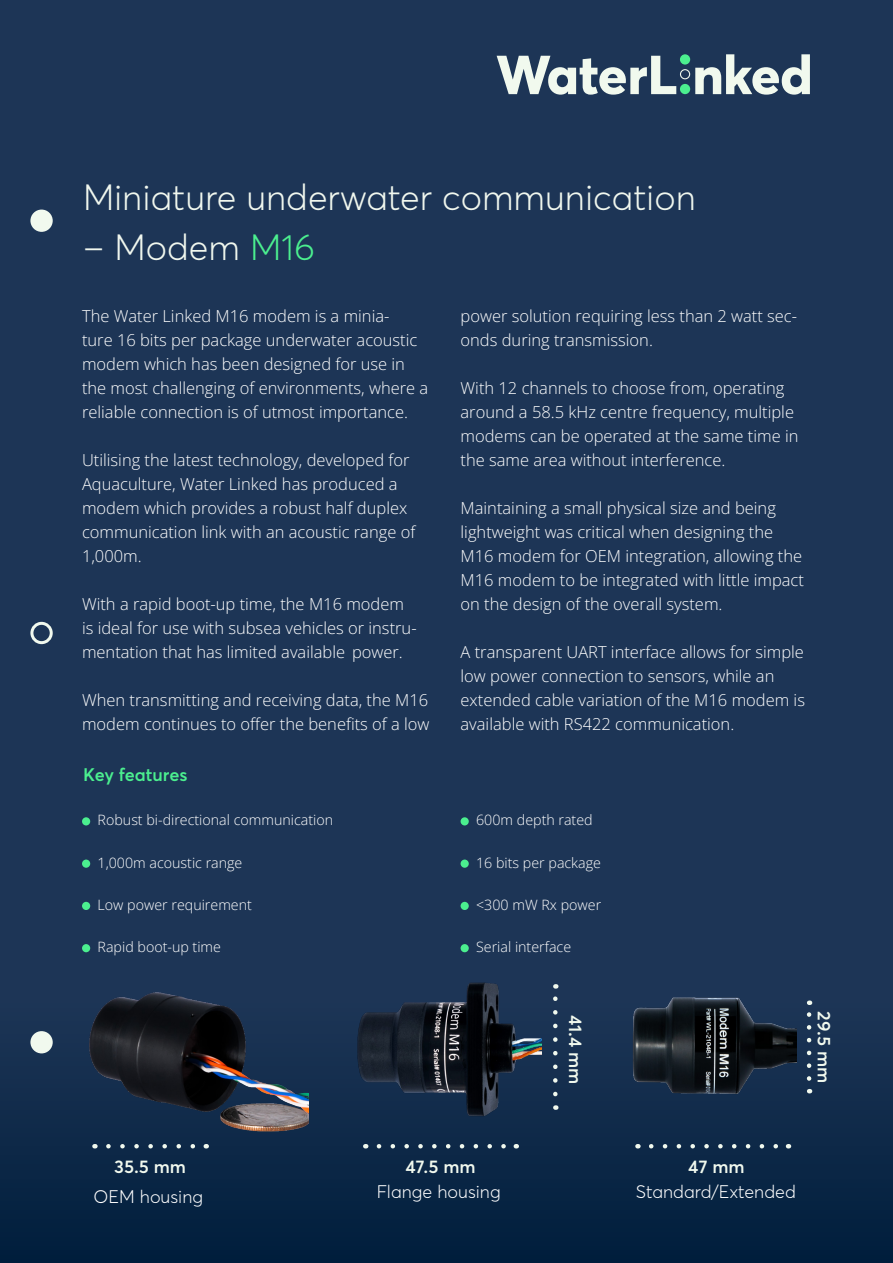
<style>
.page{position:relative;width:893px;height:1263px;background:#1d3556}
.page>*{position:absolute;margin:0;border:0;box-sizing:border-box;transform-origin:0 0}
.Tittel{font:300 36px "Averta";color:#f0f7ee}
.t1{font:300 18px "Averta";color:#fff}
.Brødtekst_fremside{font:600 18px "Averta";color:#f1f9ee}
.Brødtekst_fremside-2{font:600 18px "Averta";color:#4bef8f}
.t2{font:16.5px/24px "Open Sans";color:#fff}
.Ingress{font:14.25px "Open Sans";color:#fff}
.s1{color:#4bef8f}
</style>
<div class="page">
<div style="left:0;top:1004px;width:893px;height:259px;background:linear-gradient(to bottom,#1e3656,#001e3c)"></div>
<svg style="left:553px;top:984px;width:5px;height:110px"></svg>
<img style="left:326px;top:982px;width:216px;height:144px">
<svg style="left:379px;top:1144px;width:130px;height:4px"></svg>
<div style="left:461px;top:817px;width:8px;height:8px;background:#4bef8f;border-radius:50%"></div>
<div style="left:461px;top:859px;width:8px;height:9px;background:#4bef8f;border-radius:50%"></div>
<div style="left:461px;top:902px;width:8px;height:8px;background:#4bef8f;border-radius:50%"></div>
<div style="left:461px;top:944px;width:8px;height:8px;background:#4bef8f;border-radius:50%"></div>
<div style="left:30px;top:622px;width:23px;height:22px;border:3px solid #f1f9ee;border-radius:50%"></div>
<div style="left:30px;top:210px;width:23px;height:22px;background:#f1f9ee;border-radius:50%"></div>
<div style="left:30px;top:1031px;width:23px;height:22px;background:#f1f9ee;border-radius:50%"></div>
<svg style="left:651px;top:1144px;width:130px;height:4px"></svg>
<svg style="left:807px;top:1000px;width:4px;height:78px"></svg>
<svg style="left:108px;top:1144px;width:91px;height:4px"></svg>
<svg style="left:497px;top:54px;width:313px;height:41px"></svg>
<img style="left:622px;top:997px;width:174px;height:98px">
<img style="left:42px;top:992px;width:266px;height:141px">
<div style="left:82px;top:817px;width:8px;height:8px;background:#4bef8f;border-radius:50%"></div>
<div style="left:82px;top:859px;width:8px;height:9px;background:#4bef8f;border-radius:50%"></div>
<div style="left:82px;top:902px;width:8px;height:8px;background:#4bef8f;border-radius:50%"></div>
<div style="left:82px;top:944px;width:8px;height:8px;background:#4bef8f;border-radius:50%"></div>
<p class="Tittel" style="left:83px;top:175px;width:614px">Miniature underwater communication</p>
<p class="Tittel" style="left:83px;top:225px;width:233px">– Modem <span class="s1">M16</span></p>
<p class="t2" style="left:82px;top:304px;width:348px">The Water Linked M16 modem is a minia-<br>ture 16 bits per package underwater acoustic modem which has been designed for use in the most challenging of environments, where a reliable connection is of utmost importance.</p>
<p class="t2" style="left:82px;top:448px;width:335px">Utilising the latest technology, developed for Aquaculture, Water Linked has produced a modem which provides a robust half duplex communication link with an acoustic range of 1,000m.</p>
<p class="t2" style="left:82px;top:592px;width:336px">With a rapid boot-up time, the M16 modem is ideal for use with subsea vehicles or instru&shy;mentation that has limited available power.</p>
<p class="t2" style="left:82px;top:688px;width:349px">When transmitting and receiving data, the M16 modem continues to offer the benefits of a low</p>
<p class="Brødtekst_fremside-2" style="left:83px;top:763px;width:106px">Key features</p>
<p class="Ingress" style="left:98px;top:810px;width:237px">Robust bi-directional communication</p>
<p class="Ingress" style="left:98px;top:853px;width:146px">1,000m acoustic range</p>
<p class="Ingress" style="left:98px;top:895px;width:156px">Low power requirement</p>
<p class="Ingress" style="left:98px;top:937px;width:125px">Rapid boot-up time</p>
<p class="t2" style="left:461px;top:304px;width:338px">power solution requiring less than 2 watt sec&shy;onds during transmission.</p>
<p class="t2" style="left:461px;top:376px;width:339px">With 12 channels to choose from, operating around a 58.5 kHz centre frequency, multiple modems can be operated at the same time in the same area without interference.</p>
<p class="t2" style="left:461px;top:496px;width:345px">Maintaining a small physical size and being lightweight was critical when designing the M16 modem for OEM integration, allowing the M16 modem to be integrated with little impact on the design of the overall system.</p>
<p class="t2" style="left:461px;top:640px;width:346px">A transparent UART interface allows for simple low power connection to sensors, while an extended cable variation of the M16 modem is available with RS422 communication.</p>
<p class="Ingress" style="left:476px;top:810px;width:118px">600m depth rated</p>
<p class="Ingress" style="left:476px;top:853px;width:126px">16 bits per package</p>
<p class="Ingress" style="left:476px;top:895px;width:127px">&lt;300 mW Rx power</p>
<p class="Ingress" style="left:476px;top:937px;width:97px">Serial interface</p>
<p class="Brødtekst_fremside" style="left:587px;top:1015px;width:71px;rotate:90deg">41.4 mm</p>
<p class="Brødtekst_fremside" style="left:835px;top:1011px;width:73px;rotate:90deg">29.5 mm</p>
<p class="Brødtekst_fremside" style="left:114px;top:1155px;width:73px">35.5 mm</p>
<p class="t1" style="left:94px;top:1185px;width:111px">OEM housing</p>
<p class="t1" style="left:636px;top:1181px;width:161px">Standard/Extended</p>
<p class="Brødtekst_fremside" style="left:405px;top:1155px;width:72px">47.5 mm</p>
<p class="Brødtekst_fremside" style="left:688px;top:1155px;width:58px">47 mm</p>
<p class="t1" style="left:377px;top:1181px;width:126px">Flange housing</p>
</div>
